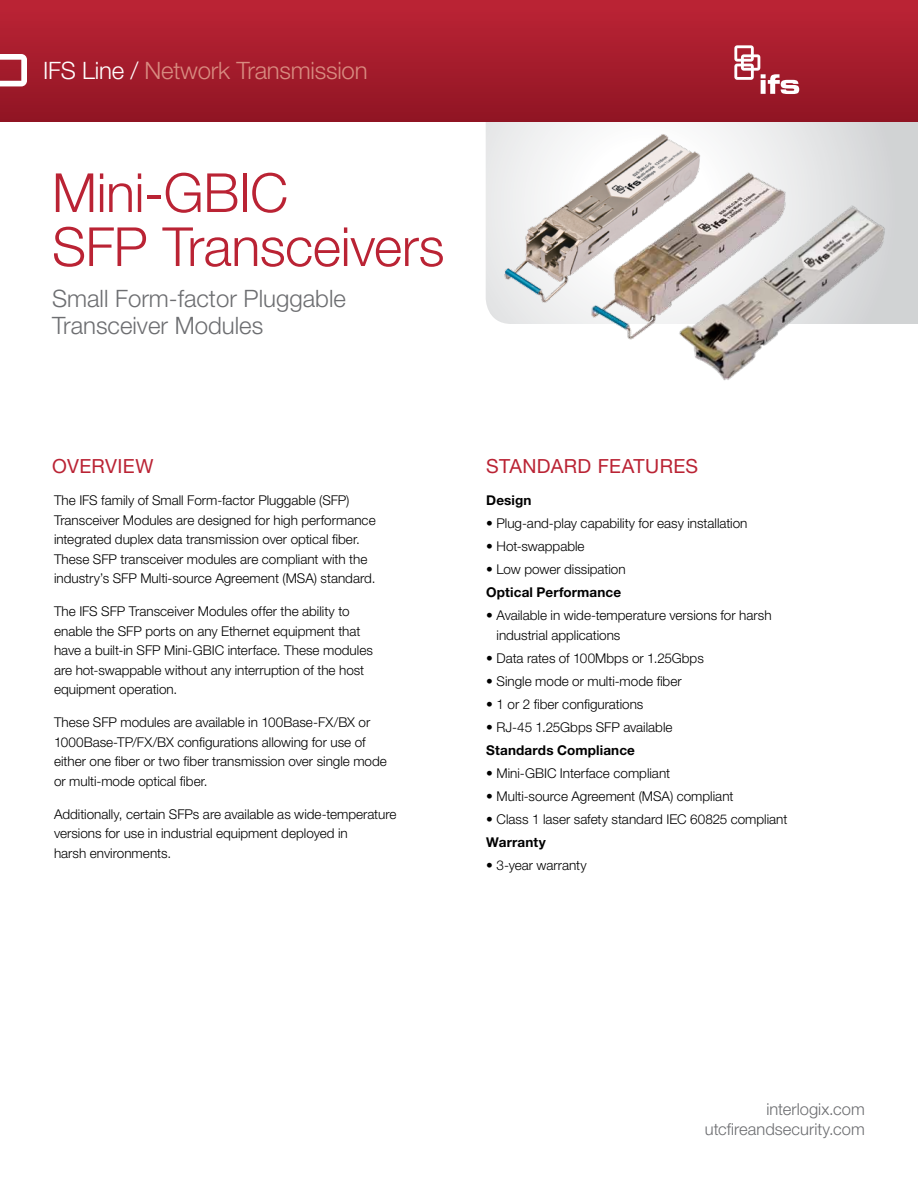
<style>
.page{position:relative;width:918px;height:1188px;background:#fff}
.page>*{position:absolute;margin:0;border:0;box-sizing:border-box;transform-origin:0 0}
.t1{font:300 54px/54px "Helvetica Neue LT Pro";letter-spacing:-.01em;color:#ba2334}
.t2{font:300 24px/27px "Helvetica Neue LT Pro";color:#6d6e71}
.t3{font:300 24px "Helvetica Neue LT Pro";letter-spacing:-.01em;color:#d88b80}
.t4{font:19.5px "Helvetica Neue LT Pro";letter-spacing:.02em;color:#ba2334}
.t5{font:300 16.5px/19.5px "Helvetica Neue LT Std";color:#6d6e71;text-align:right}
.t6{font:300 13.5px/19.5px "Helvetica Neue LT Pro";color:#000}
.t7{font:700 13.5px "Helvetica Neue LT Pro";letter-spacing:.01em;color:#000}
.s1{color:#fff}
</style>
<div class="page">
<svg style="left:486px;top:122px;width:432px;height:202px;background:#dedfe0"></svg>
<div style="left:0;top:0;width:918px;height:122px;background:linear-gradient(to bottom,#bd2435,#901524)"></div>
<svg style="left:0;top:54px;width:27px;height:32px"></svg>
<svg style="left:734px;top:45px;width:65px;height:49px"></svg>
<img style="left:486px;top:124px;width:229px;height:189px">
<img style="left:565px;top:158px;width:251px;height:182px">
<img style="left:664px;top:196px;width:238px;height:185px">
<h2 class="t3" style="left:43px;top:56px;width:326px"><span class="s1">IFS Line /</span> Network Transmission</h2>
<h1 class="t1" style="left:52px;top:165px;width:394px">Mini-GBIC<br>SFP Transceivers</h1>
<h2 class="t2" style="left:52px;top:284px;width:295px">Small Form-factor Pluggable<br>Transceiver Modules</h2>
<h3 class="t4" style="left:52px;top:454px;width:103px">OVERVIEW</h3>
<p class="t6" style="left:54px;top:491px;width:323px">The IFS family of Small Form-factor Pluggable (SFP)<br>Transceiver Modules are designed for high performance integrated duplex data transmission over optical fiber.<br>These SFP transceiver modules are compliant with the industry’s SFP Multi-source Agreement (MSA) standard.</p>
<p class="t6" style="left:54px;top:601px;width:320px">The IFS SFP Transceiver Modules offer the ability to enable the SFP ports on any Ethernet equipment that have a built-in SFP Mini-GBIC interface. These modules are hot-swappable without any interruption of the host equipment operation.</p>
<p class="t6" style="left:54px;top:712px;width:334px">These SFP modules are available in 100Base-FX/BX or 1000Base-TP/FX/BX configurations allowing for use of either one fiber or two fiber transmission over single mode or multi-mode optical fiber.</p>
<p class="t6" style="left:54px;top:804px;width:344px">Additionally, certain SFPs are available as wide-temperature versions for use in industrial equipment deployed in<br>harsh environments.</p>
<h3 class="t4" style="left:486px;top:454px;width:212px">STANDARD FEATURES</h3>
<p class="t7" style="left:486px;top:492px;width:47px">Design</p>
<p class="t6" style="left:486px;top:514px;width:263px">• Plug-and-play capability for easy installation</p>
<p class="t6" style="left:486px;top:537px;width:100px">• Hot-swappable</p>
<p class="t6" style="left:486px;top:560px;width:141px">• Low power dissipation</p>
<p class="t7" style="left:486px;top:584px;width:136px">Optical Performance</p>
<p class="t6" style="left:497px;top:606px;width:277px;text-indent:-10px">• Available in wide-temperature versions for harsh industrial applications</p>
<p class="t6" style="left:486px;top:648px;width:219px">• Data rates of 100Mbps or 1.25Gbps</p>
<p class="t6" style="left:486px;top:671px;width:197px">• Single mode or multi-mode fiber</p>
<p class="t6" style="left:486px;top:694px;width:159px">• 1 or 2 fiber configurations</p>
<p class="t6" style="left:486px;top:717px;width:188px">• RJ-45 1.25Gbps SFP available</p>
<p class="t7" style="left:486px;top:742px;width:150px">Standards Compliance</p>
<p class="t6" style="left:486px;top:763px;width:185px">• Mini-GBIC Interface compliant</p>
<p class="t6" style="left:486px;top:786px;width:249px">• Multi-source Agreement (MSA) compliant</p>
<p class="t6" style="left:486px;top:809px;width:303px">• Class 1 laser safety standard IEC 60825 compliant</p>
<p class="t7" style="left:486px;top:834px;width:61px">Warranty</p>
<p class="t6" style="left:486px;top:855px;width:102px">• 3-year warranty</p>
<p class="t5" style="left:705px;top:1099px;width:162px">interlogix.com utcfireandsecurity.com</p>
</div>
